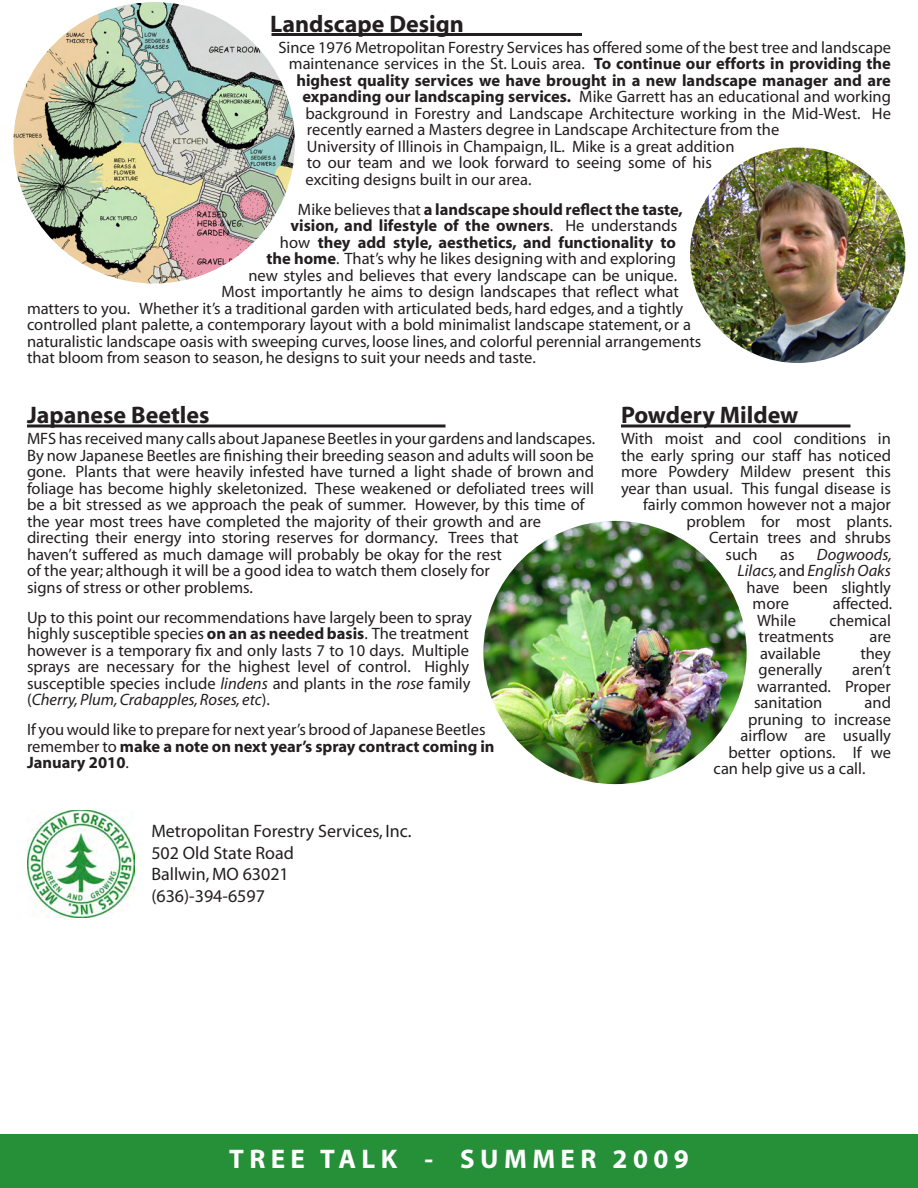
<style>
.page{position:relative;width:918px;height:1188px;background:#fff}
.page>*{position:absolute;margin:0;border:0;box-sizing:border-box;transform-origin:0 0}
.t1{font:700 27px "Myriad";letter-spacing:.2em;color:#fff}
.t2{font:700 24px "Myriad";color:#231f20}
.t3{font:18px "Myriad";color:#231f20}
.t4{font:16.5px/16.5px "Myriad";color:#231f20}
.t5{font:700 16.5px "Myriad";color:#231f20}
.t6{font:italic 16.5px "Myriad";color:#231f20}
.s1{font-weight:700}
.s2{font-weight:400}
.s3{font-style:italic}
.s4{font-style:normal}
</style>
<div class="page">
<div style="left:0;top:1134px;width:918px;height:54px;background:#269039"></div>
<hr style="left:272px;top:33px;width:310px;height:3px;background:#231f20">
<hr style="left:27px;top:424px;width:419px;height:3px;background:#231f20">
<hr style="left:621px;top:424px;width:229px;height:3px;background:#231f20">
<img style="left:27px;top:810px;width:108px;height:108px">
<img style="left:14px;top:2px;width:281px;height:282px;border-radius:50%">
<img style="left:690px;top:148px;width:215px;height:215px;border-radius:50%">
<img style="left:483px;top:521px;width:264px;height:263px;border-radius:50%">
<p class="t2" style="left:270px;top:11px;width:195px">Landscape Design</p>
<p class="t4" style="left:278px;top:40px;width:614px">Since 1976 Metropolitan Forestry Services has offered some of the best tree and landscape</p>
<p class="t4" style="left:289px;top:56px;width:604px">maintenance services in the St. Louis area. <span class="s1">To continue our efforts in providing the</span></p>
<p class="t5" style="left:296px;top:72px;width:596px">highest quality services we have brought in a new landscape manager and are</p>
<p class="t4" style="left:302px;top:89px;width:590px"><span class="s1">expanding our landscaping services.</span> Mike Garrett has an educational and working</p>
<p class="t4" style="left:305px;top:106px;width:587px">background in Forestry and Landscape Architecture working in the Mid-West. He</p>
<p class="t4" style="left:307px;top:122px;width:474px">recently earned a Masters degree in Landscape Architecture from the</p>
<p class="t4" style="left:307px;top:139px;width:429px">University of Illinois in Champaign, IL. Mike is a great addition</p>
<p class="t4" style="left:307px;top:155px;width:407px">to our team and we look forward to seeing some of his</p>
<p class="t4" style="left:305px;top:172px;width:228px">exciting designs built in our area.</p>
<p class="t5" style="left:298px;top:201px;width:386px"><span class="s2">Mike believes that</span> a landscape should reflect the taste,</p>
<p class="t5" style="left:290px;top:217px;width:389px">vision, and lifestyle of the owners<span class="s2">. He understands</span></p>
<p class="t5" style="left:280px;top:234px;width:398px"><span class="s2">how</span> they add style, aesthetics, and functionality to</p>
<p class="t4" style="left:266px;top:251px;width:411px"><span class="s1">the home</span>. That’s why he likes designing with and exploring</p>
<p class="t4" style="left:248px;top:268px;width:430px">new styles and believes that every landscape can be unique.</p>
<p class="t4" style="left:221px;top:284px;width:459px">Most importantly he aims to design landscapes that reflect what</p>
<p class="t4" style="left:27px;top:301px;width:658px">matters to you. Whether it’s a traditional garden with articulated beds, hard edges, and a tightly</p>
<p class="t4" style="left:27px;top:317px;width:666px">controlled plant palette, a contemporary layout with a bold minimalist landscape statement, or a</p>
<p class="t4" style="left:27px;top:334px;width:676px">naturalistic landscape oasis with sweeping curves, loose lines, and colorful perennial arrangements</p>
<p class="t4" style="left:27px;top:350px;width:510px">that bloom from season to season, he designs to suit your needs and taste.</p>
<p class="t2" style="left:27px;top:403px;width:184px">Japanese Beetles</p>
<p class="t2" style="left:621px;top:403px;width:179px">Powdery Mildew</p>
<p class="t4" style="left:27px;top:431px;width:570px">MFS has received many calls about Japanese Beetles in your gardens and landscapes.<br>By now Japanese Beetles are finishing their breeding season and adults will soon be gone. Plants that were heavily infested have turned a light shade of brown and foliage has become highly skeletonized. These weakened or defoliated trees will be a bit stressed as we approach the peak of summer. However, by this time of the year most trees have completed the majority of their growth and are directing their energy into storing reserves for dormancy. Trees that<br>haven’t suffered as much damage will probably be okay for the rest<br>of the year; although it will be a good idea to watch them closely for<br>signs of stress or other problems.</p>
<p class="t4" style="left:27px;top:610px;width:447px">Up to this point our recommendations have largely been to spray highly susceptible species <span class="s1">on an as needed basis</span>. The treatment however is a temporary fix and only lasts 7 to 10 days. Multiple sprays are necessary for the highest level of control. Highly susceptible species include <span class="s3">lindens</span> and plants in the <span class="s3">rose</span> family (<span class="s3">Cherry, Plum, Crabapples, Roses, etc</span>).</p>
<p class="t4" style="left:27px;top:722px;width:469px">If you would like to prepare for next year’s brood of Japanese Beetles remember to <span class="s1">make a note on next year’s spray contract coming in<br>January 2010</span>.</p>
<p class="t4" style="left:621px;top:431px;width:271px">With moist and cool conditions in</p>
<p class="t4" style="left:621px;top:448px;width:271px">the early spring our staff has noticed</p>
<p class="t4" style="left:621px;top:464px;width:272px">more Powdery Mildew present this</p>
<p class="t4" style="left:621px;top:481px;width:271px">year than usual. This fungal disease is</p>
<p class="t4" style="left:643px;top:497px;width:249px">fairly common however not a major</p>
<p class="t4" style="left:687px;top:514px;width:207px">problem for most plants.</p>
<p class="t4" style="left:709px;top:530px;width:183px">Certain trees and shrubs</p>
<p class="t4" style="left:726px;top:547px;width:34px">such</p>
<p class="t4" style="left:780px;top:547px;width:16px">as</p>
<p class="t6" style="left:817px;top:546px;width:77px">Dogwoods,</p>
<p class="t6" style="left:738px;top:563px;width:155px">Lilacs, <span class="s4">and</span> English Oaks</p>
<p class="t4" style="left:747px;top:580px;width:146px">have been slightly</p>
<p class="t4" style="left:753px;top:596px;width:38px">more</p>
<p class="t4" style="left:833px;top:596px;width:61px">affected.</p>
<p class="t4" style="left:757px;top:613px;width:41px">While</p>
<p class="t4" style="left:759px;top:613px;width:134px;text-indent:71px">chemical treatments</p>
<p class="t4" style="left:869px;top:629px;width:23px">are</p>
<p class="t4" style="left:760px;top:646px;width:62px">available</p>
<p class="t4" style="left:860px;top:646px;width:32px">they</p>
<p class="t4" style="left:759px;top:662px;width:65px">generally</p>
<p class="t4" style="left:754px;top:662px;width:138px;text-align:justify;text-indent:98px">aren’t warranted. Proper sanitation</p>
<p class="t4" style="left:865px;top:695px;width:28px">and</p>
<p class="t4" style="left:748px;top:712px;width:144px">pruning to increase</p>
<p class="t4" style="left:741px;top:728px;width:152px">airflow are usually</p>
<p class="t4" style="left:729px;top:745px;width:164px">better options. If we</p>
<p class="t4" style="left:714px;top:761px;width:153px">can help give us a call.</p>
<p class="t3" style="left:151px;top:822px;width:262px">Metropolitan Forestry Services, Inc.</p>
<p class="t3" style="left:151px;top:844px;width:144px">502 Old State Road</p>
<p class="t3" style="left:151px;top:865px;width:139px">Ballwin, MO 63021</p>
<p class="t3" style="left:151px;top:887px;width:115px">(636)-394-6597</p>
<p class="t1" style="left:229px;top:1145px;width:461px">TREE TALK - SUMMER 2009</p>
</div>
